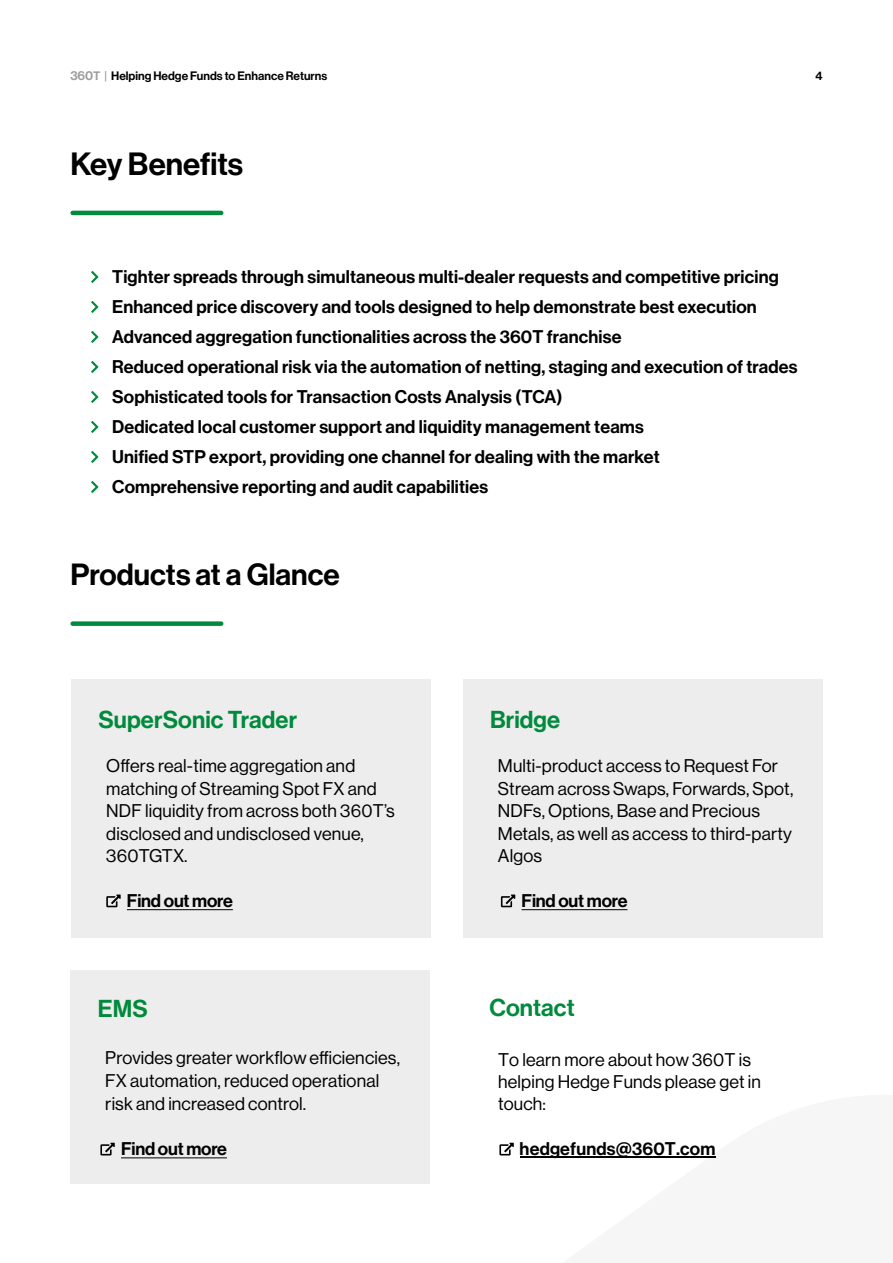
<style>
.page{position:relative;width:893px;height:1263px;background:#fff}
.page>*{position:absolute;margin:0;border:0;box-sizing:border-box;transform-origin:0 0}
.t1{font:31.5px "N Haas Grotesk DS Pro 65 Md";color:#000}
.t2{font:30px "N Haas Grotesk DS Pro 65 Md";color:#000}
.t3{font:24px "N Haas Grotesk DS Pro 65 Md";letter-spacing:.005em;color:#008a3c}
.t4{font:18px/30px "N Haas Grotesk DS Pro 65 Md";letter-spacing:.01em;color:#000}
.t5{font:18px/22.5px "N Haas Grotesk DS Pro 55 Rg";letter-spacing:.01em;color:#000}
.t6{font:18px "N Haas Grotesk DS Pro 65 Md";letter-spacing:-.01em;color:#000}
.t7{font:12px "N Haas Grotesk DS Pro 65 Md";color:#000}
.s1{font-size:12.75px;color:#9d9d9c}
.s2{color:#9d9d9c}
</style>
<div class="page">
<div style="left:70px;top:970px;width:360px;height:213px;background:#ededed"></div>
<div style="left:71px;top:679px;width:359px;height:258px;background:#ededed"></div>
<div style="left:73px;top:621px;width:148px;height:5px;background:#008a3c"></div>
<hr style="left:127px;top:909px;width:106px;height:1px;background:#000">
<svg style="left:106px;top:894px;width:15px;height:13px"></svg>
<hr style="left:73px;top:211px;width:148px;height:4px;background:#008a3c">
<svg style="left:91px;top:271px;width:7px;height:12px"></svg>
<svg style="left:91px;top:301px;width:7px;height:12px"></svg>
<svg style="left:91px;top:331px;width:7px;height:12px"></svg>
<svg style="left:91px;top:361px;width:7px;height:12px"></svg>
<svg style="left:91px;top:391px;width:7px;height:12px"></svg>
<svg style="left:91px;top:421px;width:7px;height:12px"></svg>
<svg style="left:91px;top:451px;width:7px;height:12px"></svg>
<svg style="left:91px;top:481px;width:7px;height:12px"></svg>
<div style="left:463px;top:679px;width:360px;height:258px;background:#ededed"></div>
<hr style="left:521px;top:909px;width:106px;height:1px;background:#000">
<svg style="left:501px;top:894px;width:14px;height:13px"></svg>
<hr style="left:121px;top:1157px;width:106px;height:1px;background:#000">
<svg style="left:499px;top:1143px;width:15px;height:12px"></svg>
<hr style="left:520px;top:1156px;width:195px;height:2px;background:#000">
<svg style="left:100px;top:1143px;width:15px;height:12px"></svg>
<p class="t7" style="left:70px;top:69px;width:258px"><span class="s1">360</span><span class="s2">T |</span> Helping Hedge Funds to Enhance Returns</p>
<p class="t7" style="left:815px;top:68px;width:9px">4</p>
<h1 class="t1" style="left:70px;top:146px;width:174px">Key Benefits</h1>
<p class="t4" style="left:112px;top:262px;width:687px">Tighter spreads through simultaneous multi-dealer requests and competitive pricing Enhanced price discovery and tools designed to help demonstrate best execution Advanced aggregation functionalities across the 360T franchise<br>Reduced operational risk via the automation of netting, staging and execution of trades Sophisticated tools for Transaction Costs Analysis (TCA)<br>Dedicated local customer support and liquidity management teams<br>Unified STP export, providing one channel for dealing with the market<br>Comprehensive reporting and audit capabilities</p>
<h2 class="t2" style="left:70px;top:557px;width:271px">Products at a Glance</h2>
<h3 class="t3" style="left:98px;top:706px;width:200px">SuperSonic Trader</h3>
<p class="t5" style="left:106px;top:755px;width:290px">Offers real-time aggregation and matching of Streaming Spot FX and<br>NDF liquidity from across both 360T’s disclosed and undisclosed venue,<br>360TGTX.</p>
<p class="t6" style="left:127px;top:890px;width:107px">Find out more</p>
<h3 class="t3" style="left:98px;top:995px;width:52px">EMS</h3>
<p class="t5" style="left:105px;top:1047px;width:296px">Provides greater workflow efficiencies,<br>FX automation, reduced operational risk and increased control.</p>
<p class="t6" style="left:121px;top:1139px;width:107px">Find out more</p>
<h3 class="t3" style="left:490px;top:706px;width:72px">Bridge</h3>
<p class="t5" style="left:498px;top:755px;width:297px">Multi-product access to Request For<br>Stream across Swaps, Forwards, Spot,<br>NDFs, Options, Base and Precious<br>Metals, as well as access to third-party<br>Algos</p>
<p class="t6" style="left:521px;top:890px;width:107px">Find out more</p>
<h3 class="t3" style="left:489px;top:994px;width:87px">Contact</h3>
<p class="t5" style="left:498px;top:1048px;width:264px">To learn more about how 360T is helping Hedge Funds please get in touch:</p>
<p class="t4" style="left:520px;top:1133px;width:197px">hedgefunds@360T.com</p>
</div>
